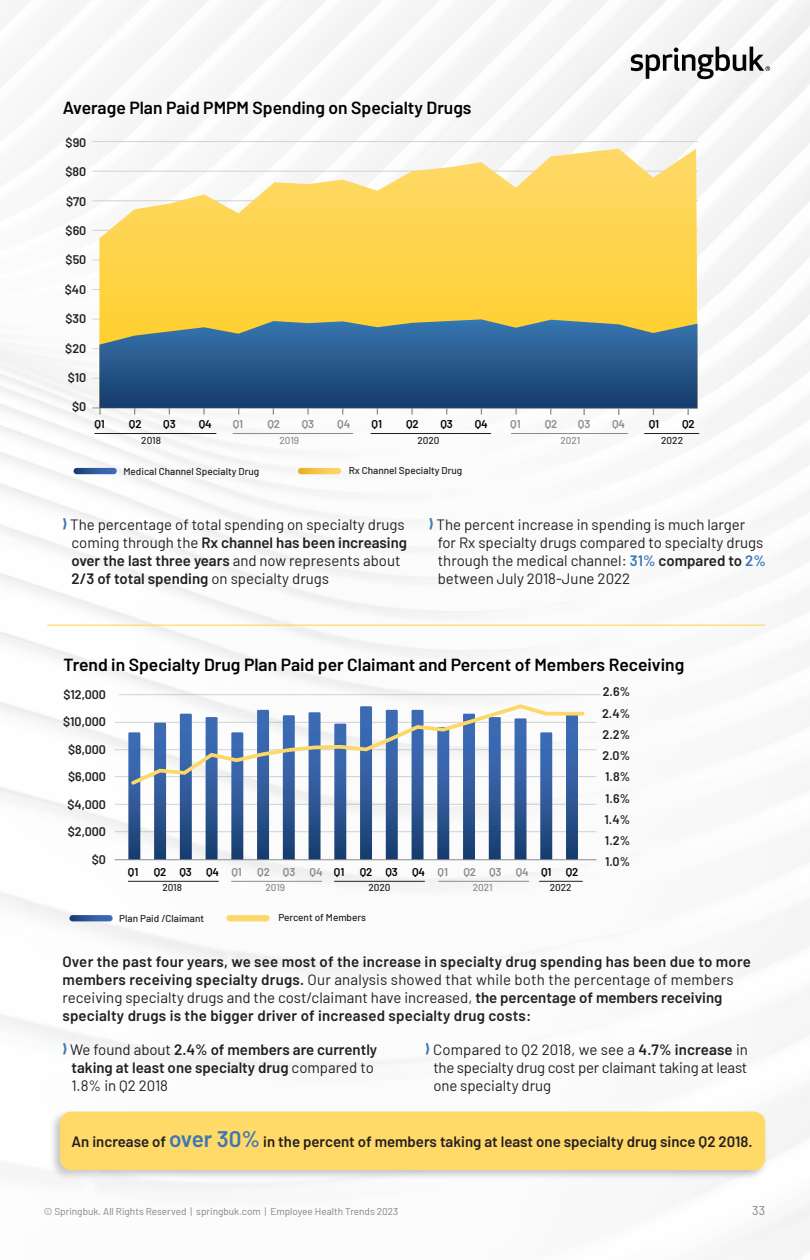
<style>
.page{position:relative;width:810px;height:1260px;background:#fff}
.page>*{position:absolute;margin:0;border:0;box-sizing:border-box;transform-origin:0 0}
.t1{font:600 17.5px "Barlow";color:#000}
.t2{font:600 15px/18px "Barlow";color:#231f20}
.t3{font:15px/18px "Barlow";color:#231f20;text-align:right}
.t4{font:600 12.5px "Barlow";color:#231f20}
.t5{font:12.5px "Barlow";color:#828282}
.t6{font:600 11.25px "Barlow";letter-spacing:-.015em;color:#000}
.t7{font:600 11.25px "Barlow";letter-spacing:-.015em;color:#8c8b8b}
.t8{font:500 10px "Barlow";color:#231f20}
.t9{font:10px "Barlow";color:#828282}
.t10{font:500 10px "Barlow";color:#8c8b8b}
.s1{font-weight:800;color:#3e77b1}
.s2{font-weight:600}
.s3{font-weight:400}
.s4{font-weight:600;color:#3e77b1}
.s5{font-size:22.5px;color:#3e77b1}
</style>
<div class="page">
<img style="left:0;top:0;width:810px;height:1260px">
<svg style="left:92px;top:407px;width:606px;height:8px"></svg>
<hr style="left:92px;top:378px;width:606px;height:1px;background:#d1d2d4">
<hr style="left:92px;top:171px;width:606px;height:1px;background:#d1d2d4">
<hr style="left:92px;top:200px;width:606px;height:1px;background:#d1d2d4">
<hr style="left:92px;top:230px;width:606px;height:1px;background:#d1d2d4">
<hr style="left:92px;top:260px;width:606px;height:1px;background:#d1d2d4">
<hr style="left:92px;top:348px;width:606px;height:1px;background:#d1d2d4">
<hr style="left:92px;top:141px;width:606px;height:1px;background:#d1d2d4">
<hr style="left:92px;top:319px;width:606px;height:1px;background:#d1d2d4">
<hr style="left:92px;top:289px;width:606px;height:1px;background:#d1d2d4">
<svg style="left:99px;top:149px;width:599px;height:170px"></svg>
<svg style="left:99px;top:319px;width:599px;height:89px;background:#376083"></svg>
<hr style="left:95px;top:433px;width:121px;height:1px;background:#231f20">
<hr style="left:233px;top:433px;width:120px;height:1px;background:#8c8b8b">
<hr style="left:371px;top:433px;width:120px;height:1px;background:#231f20">
<hr style="left:511px;top:433px;width:117px;height:1px;background:#8c8b8b">
<hr style="left:645px;top:433px;width:54px;height:1px;background:#231f20">
<svg style="left:74px;top:468px;width:43px;height:6px"></svg>
<svg style="left:298px;top:468px;width:43px;height:6px"></svg>
<svg style="left:631px;top:47px;width:139px;height:32px"></svg>
<hr style="left:115px;top:859px;width:482px;height:1px;background:#8c8b8b">
<hr style="left:115px;top:776px;width:482px;height:1px;background:#8c8b8b">
<hr style="left:115px;top:804px;width:482px;height:1px;background:#8c8b8b">
<hr style="left:115px;top:831px;width:482px;height:1px;background:#8c8b8b">
<hr style="left:119px;top:694px;width:481px;height:1px;background:#8c8b8b">
<hr style="left:115px;top:722px;width:482px;height:1px;background:#8c8b8b">
<hr style="left:115px;top:749px;width:482px;height:1px;background:#8c8b8b">
<svg style="left:69px;top:915px;width:44px;height:6px"></svg>
<div style="left:226px;top:915px;width:44px;height:6px;background:#fcd868;border-radius:3px"></div>
<hr style="left:128px;top:881px;width:90px;height:1px;background:#231f20">
<hr style="left:232px;top:881px;width:90px;height:1px;background:#8c8b8b">
<hr style="left:334px;top:881px;width:91px;height:1px;background:#231f20">
<hr style="left:439px;top:881px;width:90px;height:1px;background:#8c8b8b">
<hr style="left:539px;top:881px;width:43px;height:1px;background:#231f20">
<svg style="left:128px;top:702px;width:458px;height:157px"></svg>
<hr style="left:47px;top:625px;width:718px;height:1px;background:#ffda69">
<div style="left:49px;top:1109px;width:719px;height:72px;background:#231f20;opacity:.25"></div>
<div style="left:60px;top:1112px;width:705px;height:58px;background:#ffda69;border-radius:11px"></div>
<p class="t1" style="left:63px;top:95px;width:410px">Average Plan Paid PMPM Spending on Specialty Drugs</p>
<p class="t4" style="left:66px;top:133px;width:22px">$90</p>
<p class="t4" style="left:66px;top:163px;width:22px">$80</p>
<p class="t4" style="left:66px;top:192px;width:22px">$70</p>
<p class="t4" style="left:66px;top:221px;width:22px">$60</p>
<p class="t4" style="left:66px;top:251px;width:22px">$50</p>
<p class="t4" style="left:65px;top:280px;width:23px">$40</p>
<p class="t4" style="left:66px;top:310px;width:22px">$30</p>
<p class="t4" style="left:65px;top:339px;width:23px">$20</p>
<p class="t4" style="left:68px;top:368px;width:20px">$10</p>
<p class="t4" style="left:72px;top:398px;width:16px">$0</p>
<p class="t6" style="left:94px;top:416px;width:12px">Q1</p>
<p class="t6" style="left:129px;top:416px;width:14px">Q2</p>
<p class="t6" style="left:163px;top:416px;width:14px">Q3</p>
<p class="t6" style="left:199px;top:416px;width:15px">Q4</p>
<p class="t7" style="left:233px;top:416px;width:12px">Q1</p>
<p class="t7" style="left:267px;top:416px;width:14px">Q2</p>
<p class="t7" style="left:302px;top:416px;width:14px">Q3</p>
<p class="t7" style="left:337px;top:416px;width:15px">Q4</p>
<p class="t6" style="left:372px;top:416px;width:12px">Q1</p>
<p class="t6" style="left:406px;top:416px;width:14px">Q2</p>
<p class="t6" style="left:441px;top:416px;width:14px">Q3</p>
<p class="t6" style="left:475px;top:416px;width:15px">Q4</p>
<p class="t7" style="left:510px;top:416px;width:12px">Q1</p>
<p class="t7" style="left:545px;top:416px;width:14px">Q2</p>
<p class="t7" style="left:578px;top:416px;width:14px">Q3</p>
<p class="t7" style="left:612px;top:416px;width:15px">Q4</p>
<p class="t6" style="left:649px;top:416px;width:12px">Q1</p>
<p class="t6" style="left:682px;top:416px;width:14px">Q2</p>
<p class="t8" style="left:141px;top:433px;width:21px">2018</p>
<p class="t10" style="left:279px;top:433px;width:21px">2019</p>
<p class="t8" style="left:417px;top:433px;width:24px">2020</p>
<p class="t10" style="left:560px;top:433px;width:21px">2021</p>
<p class="t8" style="left:661px;top:433px;width:23px">2022</p>
<p class="t8" style="left:123px;top:464px;width:137px">Medical Channel Specialty Drug</p>
<p class="t8" style="left:349px;top:463px;width:115px">Rx Channel Specialty Drug</p>
<p class="t3" style="left:62px;top:514px;width:346px"><span class="s1">⟩</span> The percentage of total spending on specialty drugs coming through the <span class="s2">Rx channel has been increasing</span></p>
<p class="t2" style="left:71px;top:550px;width:331px">over the last three years <span class="s3">and now represents about<br></span>2/3 of total spending <span class="s3">on specialty drugs</span></p>
<p class="t3" style="left:438px;top:514px;width:330px;text-align:left;text-indent:-9px"><span class="s1">⟩</span> The percent increase in spending is much larger for Rx specialty drugs compared to specialty drugs through the medical channel: <span class="s4">31%</span> <span class="s2">compared to</span> <span class="s4">2% </span>between July 2018-June 2022</p>
<p class="t1" style="left:64px;top:652px;width:622px">Trend in Specialty Drug Plan Paid per Claimant and Percent of Members Receiving</p>
<p class="t4" style="left:603px;top:683px;width:29px">2.6%</p>
<p class="t4" style="left:602px;top:704px;width:30px">2.4%</p>
<p class="t4" style="left:603px;top:725px;width:29px">2.2%</p>
<p class="t4" style="left:603px;top:746px;width:29px">2.0%</p>
<p class="t4" style="left:605px;top:768px;width:26px">1.8%</p>
<p class="t4" style="left:605px;top:789px;width:26px">1.6%</p>
<p class="t4" style="left:605px;top:810px;width:27px">1.4%</p>
<p class="t4" style="left:605px;top:831px;width:27px">1.2%</p>
<p class="t4" style="left:605px;top:853px;width:26px">1.0%</p>
<p class="t4" style="left:63px;top:685px;width:44px">$12,000</p>
<p class="t4" style="left:63px;top:712px;width:44px">$10,000</p>
<p class="t4" style="left:68px;top:740px;width:40px">$8,000</p>
<p class="t4" style="left:68px;top:767px;width:39px">$6,000</p>
<p class="t4" style="left:67px;top:795px;width:40px">$4,000</p>
<p class="t4" style="left:68px;top:822px;width:40px">$2,000</p>
<p class="t4" style="left:92px;top:850px;width:16px">$0</p>
<p class="t6" style="left:128px;top:864px;width:12px">Q1</p>
<p class="t6" style="left:154px;top:864px;width:14px">Q2</p>
<p class="t6" style="left:179px;top:864px;width:14px">Q3</p>
<p class="t6" style="left:206px;top:864px;width:15px">Q4</p>
<p class="t7" style="left:231px;top:864px;width:12px">Q1</p>
<p class="t7" style="left:257px;top:864px;width:14px">Q2</p>
<p class="t7" style="left:283px;top:864px;width:14px">Q3</p>
<p class="t7" style="left:310px;top:864px;width:15px">Q4</p>
<p class="t6" style="left:334px;top:864px;width:12px">Q1</p>
<p class="t6" style="left:360px;top:864px;width:14px">Q2</p>
<p class="t6" style="left:385px;top:864px;width:14px">Q3</p>
<p class="t6" style="left:412px;top:864px;width:15px">Q4</p>
<p class="t7" style="left:438px;top:864px;width:12px">Q1</p>
<p class="t7" style="left:464px;top:864px;width:14px">Q2</p>
<p class="t7" style="left:489px;top:864px;width:14px">Q3</p>
<p class="t7" style="left:516px;top:864px;width:15px">Q4</p>
<p class="t6" style="left:541px;top:864px;width:12px">Q1</p>
<p class="t6" style="left:566px;top:864px;width:14px">Q2</p>
<p class="t8" style="left:162px;top:881px;width:21px">2018</p>
<p class="t10" style="left:266px;top:881px;width:21px">2019</p>
<p class="t8" style="left:368px;top:881px;width:24px">2020</p>
<p class="t10" style="left:473px;top:881px;width:21px">2021</p>
<p class="t8" style="left:550px;top:881px;width:23px">2022</p>
<p class="t8" style="left:119px;top:911px;width:86px">Plan Paid /Claimant</p>
<p class="t8" style="left:278px;top:910px;width:89px">Percent of Members</p>
<p class="t2" style="left:62px;top:952px;width:690px">Over the past four years, we see most of the increase in specialty drug spending has been due to more members receiving specialty drugs. <span class="s3">Our analysis showed that while both the percentage of members</span></p>
<p class="t3" style="left:62px;top:988px;width:662px">receiving specialty drugs and the cost/claimant have increased, <span class="s2">the percentage of members receiving</span></p>
<p class="t2" style="left:62px;top:1006px;width:471px">specialty drugs is the bigger driver of increased specialty drug costs:</p>
<p class="t2" style="left:62px;top:1039px;width:316px"><span class="s1">⟩</span> <span class="s3">We found about</span> 2.4% of members are currently</p>
<p class="t2" style="left:71px;top:1057px;width:304px">taking at least one specialty drug <span class="s3">compared to</span></p>
<p class="t3" style="left:71px;top:1075px;width:98px">1.8% in Q2 2018</p>
<p class="t3" style="left:425px;top:1039px;width:325px"><span class="s1">⟩</span> Compared to Q2 2018, we see a <span class="s2">4.7% increase</span> in</p>
<p class="t3" style="left:433px;top:1057px;width:316px">the specialty drug cost per claimant taking at least</p>
<p class="t3" style="left:434px;top:1075px;width:119px">one specialty drug</p>
<p class="t2" style="left:72px;top:1131px;width:682px">An increase of <span class="s5">over 30%</span> in the percent of members taking at least one specialty drug since Q2 2018.</p>
<p class="t9" style="left:44px;top:1204px;width:356px">© Springbuk. All Rights Reserved | springbuk.com | Employee Health Trends 2023</p>
<p class="t5" style="left:752px;top:1201px;width:14px">33</p>
</div>
